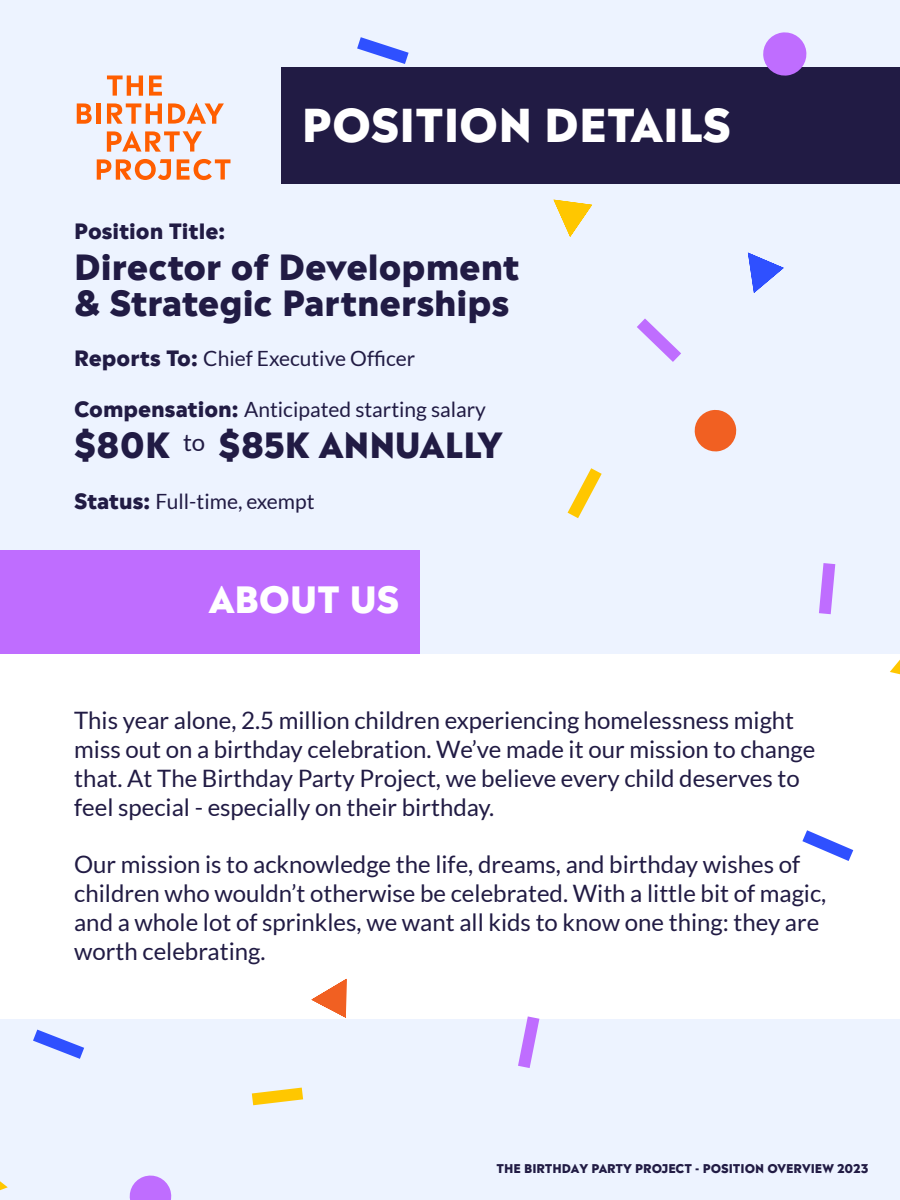
<style>
.page{position:relative;width:900px;height:1200px;background:#edf3ff}
.page>*{position:absolute;margin:0;border:0;box-sizing:border-box;transform-origin:0 0}
.t1{font:800 45px "Madera W01";color:#fff}
.t2{font:800 36px "Madera W01";letter-spacing:-.005em;color:#fff}
.t3{font:800 34.5px "Madera W01";color:#211b44}
.t4{font:24px/28.8px "Lato";color:#211b44}
.t5{font:21px "Lato";color:#211b44}
.t6{font:800 21px "Madera W01";color:#211b44}
.t7{font:800 12px "Madera W01";color:#211b44}
.s1{font-family:"Madera W01";font-weight:800}
</style>
<div class="page">
<svg style="left:107px;top:75px;width:36px;height:21px"></svg>
<svg style="left:149px;top:75px;width:13px;height:21px"></svg>
<svg style="left:77px;top:103px;width:15px;height:21px"></svg>
<hr style="left:97px;top:103px;width:4px;height:21px;background:#ff5e00">
<svg style="left:107px;top:103px;width:55px;height:21px"></svg>
<svg style="left:168px;top:103px;width:56px;height:21px"></svg>
<svg style="left:107px;top:131px;width:95px;height:21px"></svg>
<svg style="left:97px;top:159px;width:74px;height:21px"></svg>
<svg style="left:177px;top:159px;width:53px;height:21px"></svg>
<div style="left:282px;top:68px;width:618px;height:116px;background:#211b44"></div>
<div style="left:0;top:550px;width:420px;height:105px;background:#bf6dff"></div>
<svg style="left:762px;top:32px;width:46px;height:44px"></svg>
<div style="left:0;top:655px;width:900px;height:364px;background:#fff"></div>
<svg style="left:554px;top:200px;width:38px;height:37px"></svg>
<svg style="left:637px;top:318px;width:44px;height:44px"></svg>
<svg style="left:568px;top:468px;width:34px;height:50px"></svg>
<svg style="left:357px;top:37px;width:52px;height:27px"></svg>
<svg style="left:890px;top:660px;width:10px;height:14px"></svg>
<svg style="left:819px;top:563px;width:16px;height:51px"></svg>
<svg style="left:802px;top:830px;width:51px;height:31px"></svg>
<svg style="left:748px;top:253px;width:36px;height:40px"></svg>
<svg style="left:694px;top:409px;width:43px;height:43px"></svg>
<svg style="left:311px;top:979px;width:35px;height:39px"></svg>
<svg style="left:252px;top:1088px;width:51px;height:17px"></svg>
<svg style="left:33px;top:1030px;width:51px;height:29px"></svg>
<svg style="left:518px;top:1016px;width:21px;height:52px"></svg>
<svg style="left:0;top:1181px;width:8px;height:9px"></svg>
<svg style="left:129px;top:1175px;width:43px;height:25px"></svg>
<p class="t1" style="left:302px;top:95px;width:431px">POSITION DETAILS</p>
<p class="t6" style="left:74px;top:217px;width:153px">Position Title:</p>
<p class="t3" style="left:74px;top:244px;width:447px">Director of Development</p>
<p class="t3" style="left:74px;top:280px;width:436px">&amp; Strategic Partnerships</p>
<p class="t5" style="left:74px;top:347px;width:343px"><span class="s1">Reports To:</span> Chief Executive Officer</p>
<p class="t5" style="left:74px;top:398px;width:413px"><span class="s1">Compensation:</span> Anticipated starting salary</p>
<p class="t3" style="left:74px;top:422px;width:430px">$80K <sup>to</sup> $85K ANNUALLY</p>
<p class="t5" style="left:74px;top:489px;width:242px"><span class="s1">Status:</span> Full-time, exempt</p>
<p class="t2" style="left:209px;top:575px;width:192px">ABOUT US</p>
<p class="t4" style="left:74px;top:706px;width:743px">This year alone, 2.5 million children experiencing homelessness might miss out on a birthday celebration. We’ve made it our mission to change that. At The Birthday Party Project, we believe every child deserves to feel special - especially on their birthday.</p>
<p class="t4" style="left:74px;top:850px;width:754px">Our mission is to acknowledge the life, dreams, and birthday wishes of children who wouldn’t otherwise be celebrated. With a little bit of magic, and a whole lot of sprinkles, we want all kids to know one thing: they are worth celebrating.</p>
<p class="t7" style="left:496px;top:1161px;width:374px">THE BIRTHDAY PARTY PROJECT - POSITION OVERVIEW 2023</p>
</div>
